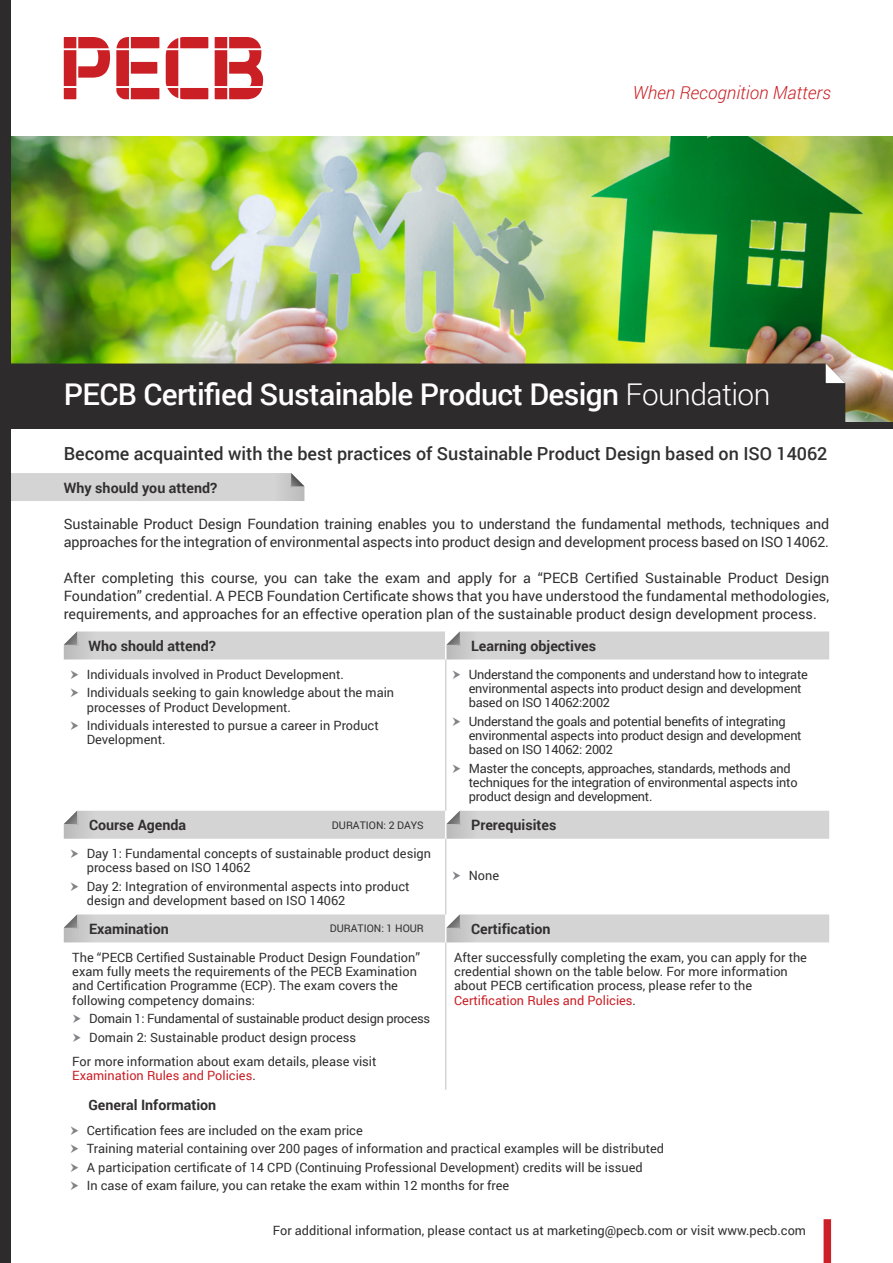
<style>
.page{position:relative;width:893px;height:1263px;background:#fff}
.page>*{position:absolute;margin:0;border:0;box-sizing:border-box;transform-origin:0 0}
.t1{font:500 30px "Roboto";letter-spacing:-.02em;color:#fff}
.t2{font:500 18px "Roboto";color:#312f30}
.t3{font:italic 300 18px "Roboto";color:#ca2026}
.t4{font:14.25px/18px "Roboto";letter-spacing:-.01em;color:#312f30}
.t5{font:700 14.25px "Roboto";color:#312f30}
.Bullet{font:12.75px/14.2px "Roboto";color:#312f30}
.Bullet-2{font:12.75px/14.2px "Roboto";letter-spacing:-.02em;color:#312f30}
.Bullet-3{font:12.75px "Roboto";letter-spacing:-.025em;color:#312f30}
.t6{font:10.5px "Roboto";color:#312f30}
.s1{font-weight:300}
.s2{color:#ca2026}
</style>
<div class="page">
<img style="left:11px;top:136px;width:882px;height:286px">
<svg style="left:116px;top:37px;width:43px;height:62px"></svg>
<svg style="left:166px;top:37px;width:42px;height:62px"></svg>
<svg style="left:215px;top:37px;width:48px;height:62px"></svg>
<svg style="left:64px;top:37px;width:46px;height:62px"></svg>
<div style="left:824px;top:1219px;width:7px;height:44px;background:#ca2026"></div>
<svg style="left:11px;top:473px;width:293px;height:28px;background:#d3d2d3"></svg>
<hr style="left:445px;top:942px;width:1px;height:148px;background:#d5d4d5">
<hr style="left:445px;top:839px;width:1px;height:75px;background:#d5d4d5">
<hr style="left:445px;top:659px;width:1px;height:152px;background:#d5d4d5">
<svg style="left:64px;top:631px;width:765px;height:28px;background:#d4d3d4"></svg>
<svg style="left:64px;top:811px;width:765px;height:28px;background:#d4d3d4"></svg>
<svg style="left:64px;top:914px;width:765px;height:28px;background:#d4d3d4"></svg>
<div style="left:0;top:0;width:11px;height:1263px;background:#2e2b2c"></div>
<div style="left:11px;top:363px;width:834px;height:59px;background:#2e2b2c"></div>
<svg style="left:824px;top:363px;width:21px;height:22px"></svg>
<div style="left:0;top:422px;width:893px;height:7px;background:#2e2b2c"></div>
<p class="t3" style="left:633px;top:81px;width:200px">When Recognition Matters</p>
<p class="t1" style="left:64px;top:374px;width:708px">PECB Certified Sustainable Product Design <span class="s1">Foundation</span></p>
<p class="t2" style="left:64px;top:441px;width:765px">Become acquainted with the best practices of Sustainable Product Design based on ISO 14062</p>
<p class="t5" style="left:64px;top:477px;width:155px">Why should you attend?</p>
<p class="t4" style="left:64px;top:514px;width:767px">Sustainable Product Design Foundation training enables you to understand the fundamental methods, techniques and approaches for the integration of environmental aspects into product design and development process based on ISO 14062.</p>
<p class="t4" style="left:64px;top:568px;width:767px;text-align:justify">After completing this course, you can take the exam and apply for a “PECB Certified Sustainable Product Design Foundation” credential. A PECB Foundation Certificate shows that you have understood the fundamental methodologies, requirements, and approaches for an effective operation plan of the sustainable product design development process.</p>
<p class="t5" style="left:88px;top:636px;width:129px">Who should attend?</p>
<p class="t5" style="left:471px;top:636px;width:127px">Learning objectives</p>
<p class="Bullet" style="left:87px;top:667px;width:259px">Individuals involved in Product Development.</p>
<p class="Bullet" style="left:87px;top:685px;width:309px">Individuals seeking to gain knowledge about the main processes of Product Development.</p>
<p class="Bullet" style="left:87px;top:718px;width:294px">Individuals interested to pursue a career in Product<br>Development.</p>
<p class="Bullet-2" style="left:469px;top:667px;width:341px">Understand the components and understand how to integrate environmental aspects into product design and development based on ISO 14062:2002</p>
<p class="Bullet-2" style="left:469px;top:714px;width:334px">Understand the goals and potential benefits of integrating environmental aspects into product design and development based on ISO 14062: 2002</p>
<p class="Bullet-2" style="left:469px;top:761px;width:330px">Master the concepts, approaches, standards, methods and techniques for the integration of environmental aspects into product design and development.</p>
<p class="t5" style="left:89px;top:815px;width:99px">Course Agenda</p>
<p class="t6" style="left:332px;top:817px;width:93px">DURATION: 2 DAYS</p>
<p class="t5" style="left:471px;top:815px;width:87px">Prerequisites</p>
<p class="Bullet" style="left:87px;top:846px;width:346px">Day 1: Fundamental concepts of sustainable product design process based on ISO 14062</p>
<p class="Bullet" style="left:87px;top:879px;width:324px">Day 2: Integration of environmental aspects into product design and development based on ISO 14062</p>
<p class="Bullet" style="left:469px;top:868px;width:32px">None</p>
<p class="t5" style="left:89px;top:919px;width:81px">Examination</p>
<p class="t6" style="left:330px;top:921px;width:96px">DURATION: 1 HOUR</p>
<p class="t5" style="left:471px;top:919px;width:81px">Certification</p>
<p class="Bullet" style="left:72px;top:950px;width:349px">The “PECB Certified Sustainable Product Design Foundation” exam fully meets the requirements of the PECB Examination and Certification Programme (ECP). The exam covers the following competency domains:</p>
<p class="Bullet-3" style="left:89px;top:1009px;width:342px">Domain 1: Fundamental of sustainable product design process</p>
<p class="Bullet" style="left:89px;top:1029px;width:268px">Domain 2: Sustainable product design process</p>
<p class="Bullet" style="left:72px;top:1054px;width:306px">For more information about exam details, please visit<br><span class="s2">Examination Rules and Policies</span>.</p>
<p class="t5" style="left:88px;top:1095px;width:129px">General Information</p>
<p class="Bullet" style="left:454px;top:950px;width:354px">After successfully completing the exam, you can apply for the credential shown on the table below. For more information about PECB certification process, please refer to the <span class="s2">Certification Rules and Policies</span>.</p>
<p class="Bullet" style="left:87px;top:1122px;width:277px">Certification fees are included on the exam price</p>
<p class="Bullet" style="left:87px;top:1141px;width:579px">Training material containing over 200 pages of information and practical examples will be distributed</p>
<p class="Bullet" style="left:87px;top:1159px;width:557px">A participation certificate of 14 CPD (Continuing Professional Development) credits will be issued</p>
<p class="Bullet" style="left:87px;top:1178px;width:424px">In case of exam failure, you can retake the exam within 12 months for free</p>
<p class="Bullet" style="left:273px;top:1223px;width:535px">For additional information, please contact us at marketing@pecb.com or visit www.pecb.com</p>
</div>
